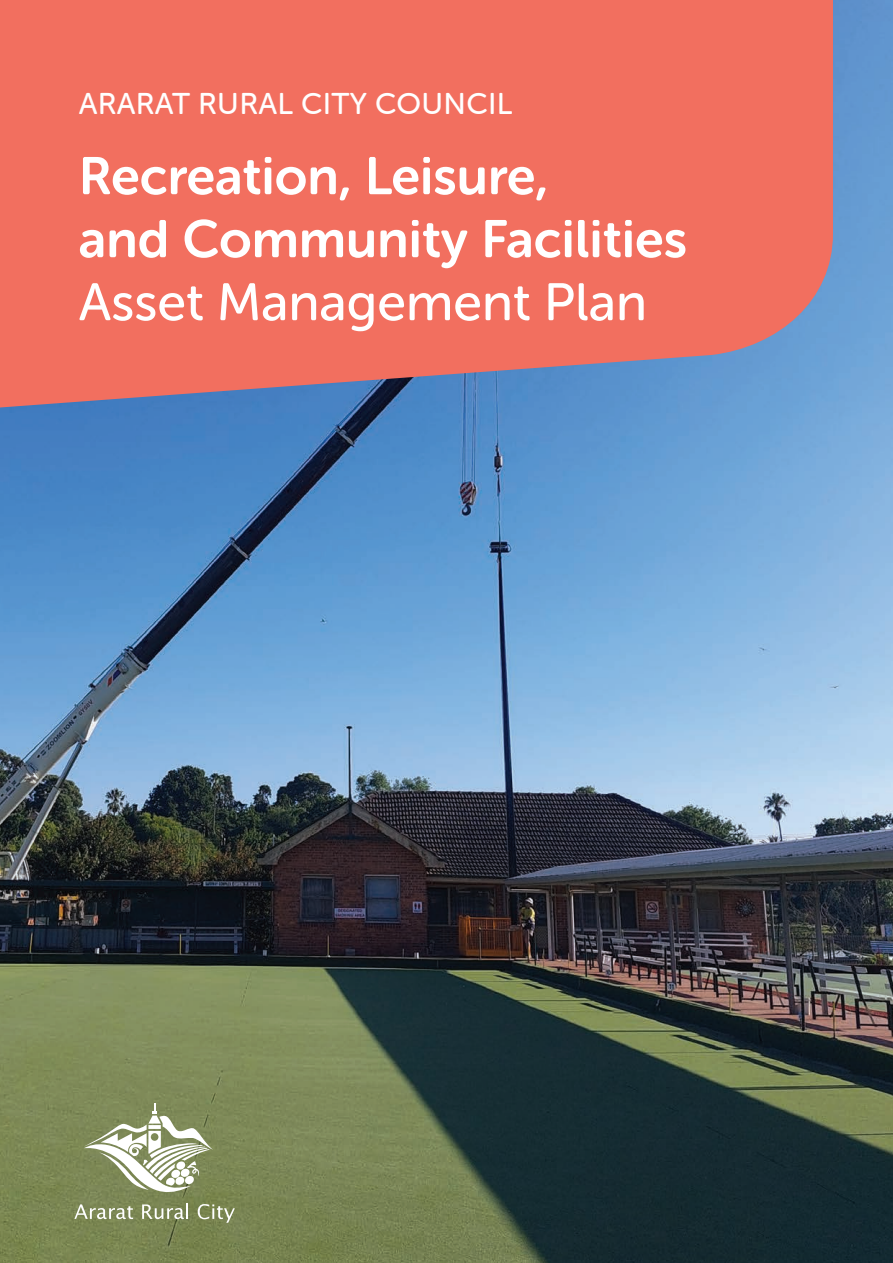
<style>
.page{position:relative;width:893px;height:1263px;background:#fff}
.page>*{position:absolute;margin:0;border:0;box-sizing:border-box;transform-origin:0 0}
.t1{font:52.5px/63px "Museo Sans Rounded 700";color:#fff}
.t2{font:52.5px "Museo Sans Rounded 500";color:#fff}
.t3{font:30px "Museo Sans Rounded 500";letter-spacing:.01em;color:#fff}
</style>
<div class="page">
<img style="left:0;top:0;width:893px;height:1263px">
<svg style="left:0;top:0;width:833px;height:415px;fill:#f26f5f"></svg>
<svg style="left:74px;top:1103px;width:161px;height:120px"></svg>
<p class="t3" style="left:79px;top:87px;width:435px">ARARAT RURAL CITY COUNCIL</p>
<p class="t1" style="left:79px;top:145px;width:610px">Recreation, Leisure,<br>and Community Facilities</p>
<p class="t2" style="left:79px;top:273px;width:570px">Asset Management Plan</p>
</div>
